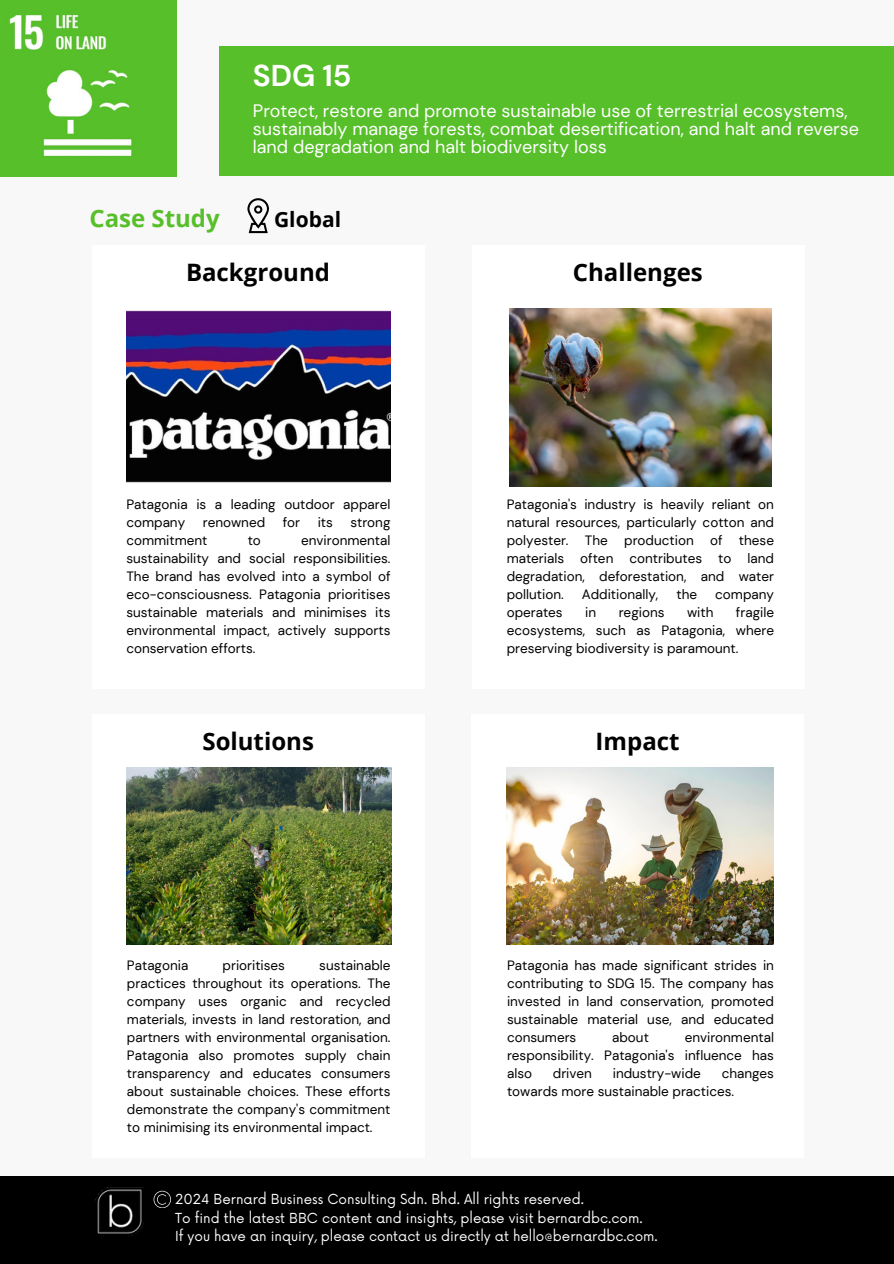
<style>
.page{position:relative;width:894px;height:1264px;background:#fff}
.page>*{position:absolute;margin:0;border:0;box-sizing:border-box;transform-origin:0 0}
.t1{font:700 30px "DM Sans";color:#fff}
.t2{font:27px/27px "DM Sans";color:#fff}
.t3{font:700 24px "Open Sans";color:#000}
.t4{font:700 24px "Open Sans";color:#57bf2a}
.t5{font:700 21px "Open Sans";color:#000}
.t6{font:18px/18px "DM Sans";color:#fff}
.t7{font:13.5px/18px "DM Sans";color:#000;text-align:justify}
.t8{font:13.5px "Now";color:#fff}
</style>
<div class="page">
<div style="left:0;top:0;width:893px;height:1263px;background:#f8f8f8"></div>
<div style="left:0;top:1176px;width:893px;height:87px;background:#000"></div>
<img style="left:95px;top:1187px;width:49px;height:49px">
<svg style="left:153px;top:1190px;width:17px;height:17px"></svg>
<div style="left:92px;top:245px;width:332px;height:443px;background:#fff"></div>
<div style="left:471px;top:245px;width:333px;height:443px;background:#fff"></div>
<div style="left:92px;top:714px;width:332px;height:443px;background:#fff"></div>
<div style="left:471px;top:714px;width:332px;height:443px;background:#fff"></div>
<svg style="left:247px;top:198px;width:22px;height:35px"></svg>
<img style="left:0;top:0;width:177px;height:177px">
<img style="left:127px;top:768px;width:264px;height:176px">
<img style="left:509px;top:308px;width:262px;height:178px">
<img style="left:127px;top:310px;width:263px;height:173px">
<img style="left:506px;top:768px;width:267px;height:176px">
<div style="left:219px;top:47px;width:674px;height:129px;background:#57bf2a"></div>
<h4 class="t4" style="left:89px;top:202px;width:132px">Case Study</h4>
<p class="t1" style="left:253px;top:57px;width:100px">SDG 15</p>
<h3 class="t1" style="left:247px;top:60px;width:101px">SDG 14</h3>
<p class="t6" style="left:253px;top:101px;width:607px">Protect, restore and promote sustainable use of terrestrial ecosystems, sustainably manage forests, combat desertification, and halt and reverse land degradation and halt biodiversity loss</p>
<p class="t2" style="left:247px;top:101px;width:637px">Conserve and sustainably use the oceans, seas and marine resources for sustainable development</p>
<p class="t5" style="left:274px;top:205px;width:68px">Global</p>
<h3 class="t3" style="left:186px;top:255px;width:145px">Background</h3>
<p class="t3" style="left:572px;top:255px;width:131px">Challenges</p>
<p class="t7" style="left:126px;top:495px;width:265px">Patagonia is a leading outdoor apparel company</p>
<p class="t7" style="left:203px;top:513px;width:64px">renowned</p>
<p class="t7" style="left:282px;top:513px;width:19px">for</p>
<p class="t7" style="left:317px;top:513px;width:17px">its</p>
<p class="t7" style="left:350px;top:513px;width:42px">strong</p>
<p class="t7" style="left:126px;top:531px;width:83px">commitment</p>
<p class="t7" style="left:247px;top:531px;width:15px">to</p>
<p class="t7" style="left:126px;top:531px;width:265px;text-indent:175px">environmental sustainability and social responsibilities.<br>The brand has evolved into a symbol of eco-consciousness. Patagonia prioritises sustainable materials and minimises its environmental impact, actively supports conservation efforts.</p>
<p class="t7" style="left:506px;top:495px;width:269px">Patagonia's industry is heavily reliant on natural resources, particularly cotton and polyester. The production of these materials often contributes to land degradation, deforestation, and water pollution.</p>
<p class="t7" style="left:581px;top:585px;width:78px">Additionally,</p>
<p class="t7" style="left:676px;top:585px;width:22px">the</p>
<p class="t7" style="left:715px;top:585px;width:60px">company</p>
<p class="t7" style="left:506px;top:603px;width:58px">operates</p>
<p class="t7" style="left:585px;top:603px;width:12px">in</p>
<p class="t7" style="left:618px;top:603px;width:47px">regions</p>
<p class="t7" style="left:686px;top:603px;width:28px">with</p>
<p class="t7" style="left:506px;top:603px;width:269px;text-indent:229px">fragile ecosystems, such as Patagonia, where preserving biodiversity is paramount.</p>
<p class="t3" style="left:202px;top:724px;width:113px">Solutions</p>
<h3 class="t3" style="left:595px;top:724px;width:85px">Impact</h3>
<h3 class="t7" style="left:127px;top:956px;width:265px;text-indent:192px">sustainable practices throughout its operations. The company uses organic and recycled materials, invests in land restoration, and partners with environmental organisation.<br>Patagonia also promotes supply chain transparency and educates consumers about sustainable choices. These efforts demonstrate the company's commitment to minimising its environmental impact.</h3>
<p class="t7" style="left:507px;top:956px;width:268px">Patagonia has made significant strides in contributing to SDG 15. The company has invested in land conservation, promoted sustainable material use, and educated consumers</p>
<h3 class="t7" style="left:127px;top:956px;width:63px">Patagonia</h3>
<h3 class="t7" style="left:222px;top:956px;width:64px">prioritises</h3>
<p class="t7" style="left:507px;top:1028px;width:268px;text-indent:177px">environmental responsibility. Patagonia's influence has also</p>
<p class="t7" style="left:612px;top:1028px;width:38px">about</p>
<p class="t7" style="left:507px;top:1064px;width:268px;text-indent:214px">changes towards more sustainable practices.</p>
<p class="t7" style="left:552px;top:1064px;width:41px">driven</p>
<p class="t7" style="left:612px;top:1064px;width:90px">industry-wide</p>
<p class="t8" style="left:175px;top:1191px;width:410px">2024 Bernard Business Consulting Sdn. Bhd. All rights reserved.</p>
<p class="t8" style="left:175px;top:1210px;width:469px">To find the latest BBC content and insights, please visit bernardbc.com.</p>
<p class="t8" style="left:175px;top:1228px;width:484px">If you have an inquiry, please contact us directly at hello@bernardbc.com.</p>
</div>
